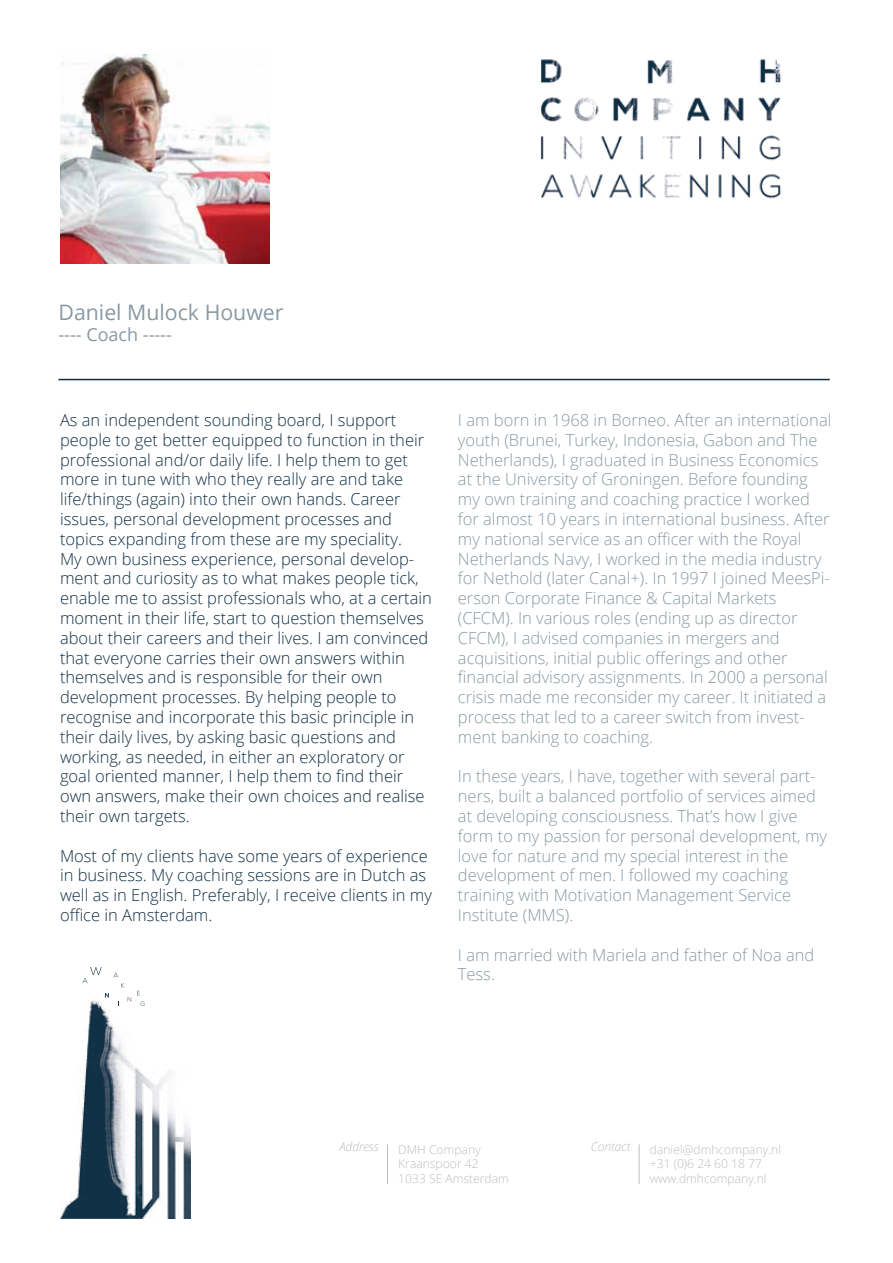
<style>
.page{position:relative;width:893px;height:1263px;background:#fff}
.page>*{position:absolute;margin:0;border:0;box-sizing:border-box;transform-origin:0 0}
.t1{font:21.3px "Open Sans";color:rgb(17 48 69/.5)}
.t2{font:18px "Open Sans";color:rgb(17 48 69/.5)}
.t3{font:300 16.5px/19.8px "Open Sans";color:rgb(17 48 69/.5)}
.t4{font:300 16.5px/19.8px "Open Sans";color:#113045}
.t5{font:300 12.15px/14.5px "Open Sans";color:#bcbec0}
.t6{font:italic 300 12.15px "Open Sans";color:#bcbec0}
</style>
<div class="page">
<img style="left:541px;top:59px;width:240px;height:140px">
<img style="left:61px;top:972px;width:130px;height:246px">
<svg style="left:105px;top:993px;width:4px;height:5px"></svg>
<svg style="left:82px;top:967px;width:20px;height:16px"></svg>
<svg style="left:113px;top:973px;width:5px;height:4px"></svg>
<svg style="left:121px;top:983px;width:3px;height:5px"></svg>
<svg style="left:137px;top:991px;width:3px;height:4px"></svg>
<svg style="left:128px;top:997px;width:3px;height:4px"></svg>
<svg style="left:141px;top:1001px;width:4px;height:5px"></svg>
<hr style="left:387px;top:1144px;width:1px;height:40px;background:#bcbec0">
<hr style="left:639px;top:1144px;width:1px;height:40px;background:#bcbec0">
<hr style="left:58px;top:379px;width:772px;height:1px;background:#113045">
<img style="left:61px;top:54px;width:209px;height:210px">
<p class="t1" style="left:58px;top:297px;width:227px">Daniel Mulock Houwer</p>
<p class="t2" style="left:58px;top:322px;width:115px">---- Coach -----</p>
<p class="t4" style="left:60px;top:410px;width:373px">As an independent sounding board, I support people to get better equipped to function in their professional and/or daily life. I help them to get more in tune with who they really are and take life/things (again) into their own hands. Career issues, personal development processes and topics expanding from these are my speciality.<br>My own business experience, personal develop&shy;ment and curiosity as to what makes people tick, enable me to assist professionals who, at a certain moment in their life, start to question themselves about their careers and their lives. I am convinced that everyone carries their own answers within themselves and is responsible for their own development processes. By helping people to recognise and incorporate this basic principle in their daily lives, by asking basic questions and working, as needed, in either an exploratory or goal oriented manner, I help them to find their own answers, make their own choices and realise their own targets.</p>
<p class="t4" style="left:60px;top:845px;width:374px">Most of my clients have some years of experience in business. My coaching sessions are in Dutch as well as in English. Preferably, I receive clients in my office in Amsterdam.</p>
<p class="t3" style="left:458px;top:410px;width:375px">I am born in 1968 in Borneo. After an international youth (Brunei, Turkey, Indonesia, Gabon and The Netherlands), I graduated in Business Economics at the University of Groningen. Before founding my own training and coaching practice I worked for almost 10 years in international business. After my national service as an officer with the Royal Netherlands Navy, I worked in the media industry for Nethold (later Canal+). In 1997 I joined MeesPi&shy;erson Corporate Finance &amp; Capital Markets (CFCM). In various roles (ending up as director CFCM), I advised companies in mergers and acquisitions, initial public offerings and other financial advisory assignments. In 2000 a personal crisis made me reconsider my career. It initiated a process that led to a career switch from invest&shy;ment banking to coaching.</p>
<p class="t3" style="left:458px;top:766px;width:371px">In these years, I have, together with several part&shy;ners, built a balanced portfolio of services aimed at developing consciousness. That’s how I give form to my passion for personal development, my love for nature and my special interest in the development of men. I followed my coaching training with Motivation Management Service Institute (MMS).</p>
<p class="t3" style="left:458px;top:944px;width:358px">I am married with Mariela and father of Noa and<br>Tess.</p>
<p class="t6" style="left:339px;top:1138px;width:41px">Address</p>
<p class="t6" style="left:591px;top:1138px;width:41px">Contact</p>
<p class="t5" style="left:650px;top:1142px;width:133px">daniel@dmhcompany.nl +31 (0)6 24 60 18 77 www.dmhcompany.nl</p>
<p class="t5" style="left:398px;top:1142px;width:112px">DMH Company<br>Kraanspoor 42<br>1033 SE Amsterdam</p>
</div>
